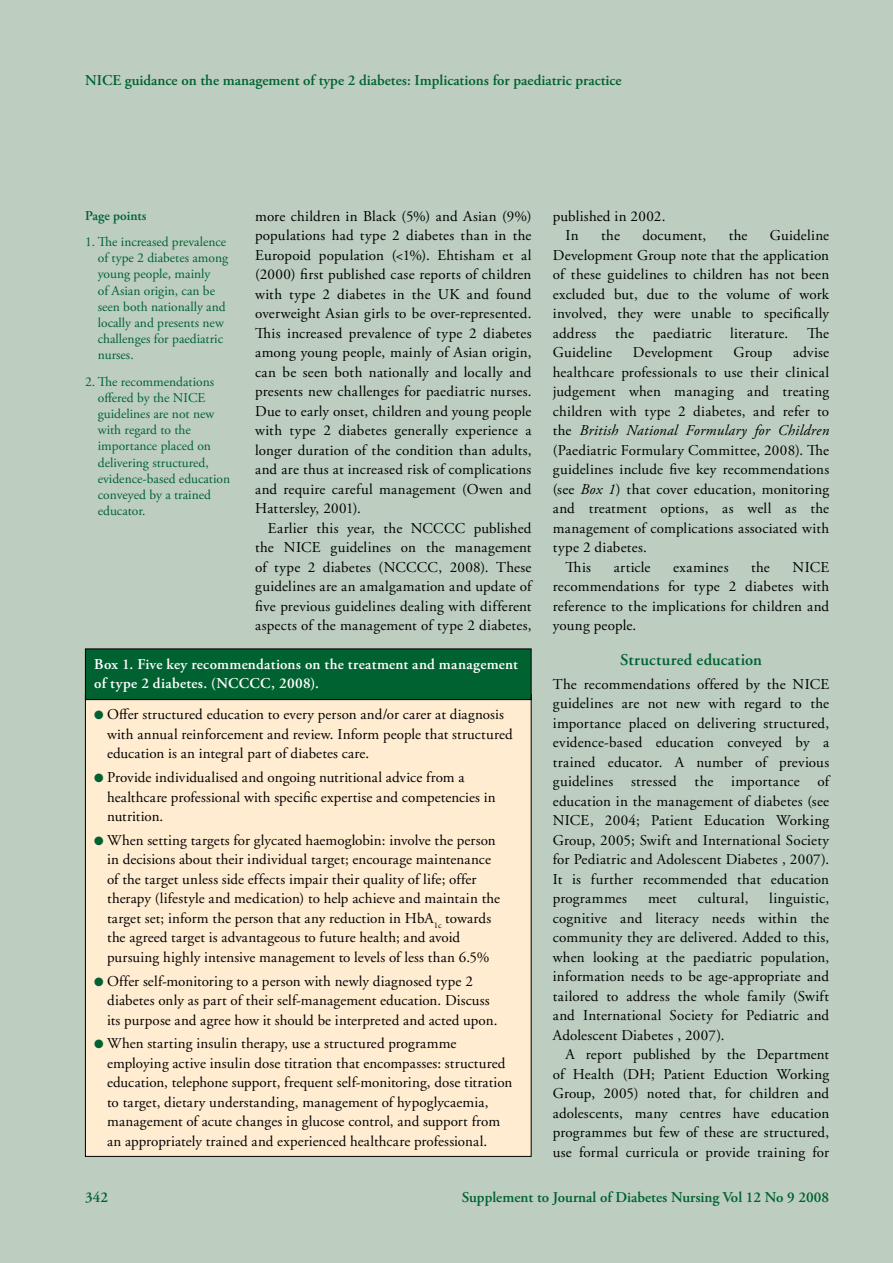
<style>
.page{position:relative;width:893px;height:1263px;background:#bdcec0}
.page>*{position:absolute;margin:0;border:0;box-sizing:border-box;transform-origin:0 0}
.t1{font:600 16.5px "Adobe Garamond";letter-spacing:.015em;color:#006231}
.t2{font:15px/19.5px "Adobe Garamond";letter-spacing:.01em;color:#000;text-align:justify}
.t3{font:15px/19.5px "Adobe Garamond Pro";letter-spacing:.01em;color:#000;text-align:justify}
.t4{font:600 15px "Adobe Garamond Pro";color:#006231}
.t5{font:600 15px/19.5px "Adobe Garamond Pro";letter-spacing:.02em;color:#fff}
.t6{font:italic 15px "Adobe Garamond Pro";letter-spacing:.015em;color:#000}
.t7{font:13.5px/16.2px "Adobe Garamond Pro";color:#006231}
.t8{font:600 13.5px "Adobe Garamond Pro";color:#006231}
.s1{color:#006231}
.s2{font-style:normal}
.s3{font-style:italic}
.s4{color:#002926}
</style>
<div class="page">
<div style="left:85px;top:695px;width:446px;height:461px;background:#ffecd1"></div>
<div style="left:85px;top:649px;width:446px;height:51px;background:#006231"></div>
<div style="left:85px;top:648px;width:446px;height:52px;border:1px solid #000"></div>
<p class="t4" style="left:85px;top:72px;width:538px">NICE guidance on the management of type 2 diabetes: Implications for paediatric practice</p>
<p class="t8" style="left:85px;top:208px;width:63px">Page points</p>
<p class="t7" style="left:98px;top:234px;width:132px;text-indent:-13px">1. The increased prevalence of type 2 diabetes among young people, mainly<br>of Asian origin, can be seen both nationally and locally and presents new challenges for paediatric nurses.</p>
<p class="t7" style="left:98px;top:374px;width:134px;text-indent:-13px">2. The recommendations offered by the NICE guidelines are not new with regard to the importance placed on delivering structured, evidence-based education conveyed by a trained educator.</p>
<p class="t3" style="left:255px;top:207px;width:278px">more children in Black (5%) and Asian (9%) populations had type 2 diabetes than in the Europoid population (&lt;1%). Ehtisham et al (2000) first published case reports of children with type 2 diabetes in the UK and found overweight Asian girls to be over-represented.<br>This increased prevalence of type 2 diabetes among young people, mainly of Asian origin, can be seen both nationally and locally and presents new challenges for paediatric nurses.<br>Due to early onset, children and young people with type 2 diabetes generally experience a longer duration of the condition than adults, and are thus at increased risk of complications and require careful management (Owen and Hattersley, 2001).</p>
<p class="t2" style="left:255px;top:519px;width:278px;text-indent:13px">Earlier this year, the NCCCC published the NICE guidelines on the management of type 2 diabetes (NCCCC, 2008). These guidelines are an amalgamation and update of five previous guidelines dealing with different aspects of the management of type 2 diabetes,</p>
<p class="t5" style="left:94px;top:654px;width:425px">Box 1. Five key recommendations on the treatment and management of type 2 diabetes. (NCCCC, 2008).</p>
<p class="t3" style="left:107px;top:705px;width:407px;text-align:left;text-indent:-13px"><span class="s1">●</span> Offer structured education to every person and/or carer at diagnosis with annual reinforcement and review. Inform people that structured education is an integral part of diabetes care.</p>
<p class="t3" style="left:107px;top:768px;width:390px;text-align:left;text-indent:-13px"><span class="s1">●</span> Provide individualised and ongoing nutritional advice from a healthcare professional with specific expertise and competencies in nutrition.</p>
<p class="t2" style="left:107px;top:831px;width:395px;text-align:left;text-indent:-13px"><span class="s1">●</span> When setting targets for glycated haemoglobin: involve the person in decisions about their individual target; encourage maintenance of the target unless side effects impair their quality of life; offer therapy (lifestyle and medication) to help achieve and maintain the target set; inform the person that any reduction in HbA<sub>1c</sub> towards the agreed target is advantageous to future health; and avoid pursuing highly intensive management to levels of less than 6.5%</p>
<p class="t2" style="left:107px;top:971px;width:392px;text-align:left;text-indent:-13px"><span class="s1">●</span> Offer self-monitoring to a person with newly diagnosed type 2 diabetes only as part of their self-management education. Discuss its purpose and agree how it should be interpreted and acted upon.</p>
<p class="t2" style="left:107px;top:1034px;width:407px;text-align:left;text-indent:-13px"><span class="s1">●</span> When starting insulin therapy, use a structured programme employing active insulin dose titration that encompasses: structured education, telephone support, frequent self-monitoring, dose titration to target, dietary understanding, management of hypoglycaemia, management of acute changes in glucose control, and support from an appropriately trained and experienced healthcare professional.</p>
<p class="t2" style="left:553px;top:207px;width:114px">published in 2002.</p>
<p class="t3" style="left:566px;top:226px;width:15px">In</p>
<p class="t3" style="left:601px;top:226px;width:20px">the</p>
<p class="t3" style="left:642px;top:226px;width:65px">document,</p>
<p class="t3" style="left:729px;top:226px;width:20px">the</p>
<p class="t3" style="left:553px;top:226px;width:278px;text-indent:217px">Guideline Development Group note that the application of these guidelines to children has not been excluded but, due to the volume of work involved, they were unable to specifically address</p>
<p class="t3" style="left:615px;top:324px;width:98px">the paediatric</p>
<p class="t3" style="left:730px;top:324px;width:60px">literature.</p>
<p class="t3" style="left:807px;top:324px;width:24px">The</p>
<p class="t3" style="left:553px;top:343px;width:61px">Guideline</p>
<p class="t3" style="left:633px;top:343px;width:81px">Development</p>
<p class="t3" style="left:733px;top:343px;width:40px">Group</p>
<p class="t3" style="left:793px;top:343px;width:38px">advise</p>
<p class="t3" style="left:553px;top:363px;width:278px">healthcare professionals to use their clinical</p>
<p class="t3" style="left:553px;top:382px;width:278px">judgement when managing and treating</p>
<p class="t3" style="left:553px;top:402px;width:278px">children with type 2 diabetes, and refer to</p>
<p class="t6" style="left:553px;top:421px;width:278px"><span class="s2">the</span> British National Formulary for Children</p>
<p class="t3" style="left:553px;top:441px;width:278px">(Paediatric Formulary Committee, 2008). The</p>
<p class="t3" style="left:553px;top:460px;width:278px">guidelines include five key recommendations</p>
<p class="t3" style="left:553px;top:480px;width:278px">(see <span class="s3">Box 1</span>) that cover education, monitoring</p>
<p class="t3" style="left:553px;top:499px;width:278px">and treatment options, as well as the</p>
<p class="t3" style="left:553px;top:519px;width:278px">management of complications associated with</p>
<p class="t3" style="left:553px;top:538px;width:95px">type 2 diabetes.</p>
<p class="t3" style="left:566px;top:558px;width:27px">This</p>
<p class="t3" style="left:614px;top:558px;width:38px">article</p>
<p class="t3" style="left:673px;top:558px;width:57px">examines</p>
<p class="t3" style="left:751px;top:558px;width:20px">the</p>
<p class="t3" style="left:553px;top:558px;width:278px;text-indent:240px">NICE recommendations for type 2 diabetes with reference to the implications for children and young people.</p>
<p class="t1" style="left:620px;top:650px;width:143px">Structured education</p>
<p class="t2" style="left:553px;top:675px;width:278px">The recommendations offered by the NICE guidelines are not new with regard to the importance placed on delivering structured, evidence-based education conveyed by a trained educator. A number of previous guidelines stressed the importance of education in the management of diabetes (see NICE, 2004; Patient Education Working Group, 2005; Swift and International Society for Pediatric and Adolescent Diabetes , 2007).<br>It is further recommended that education programmes</p>
<p class="t2" style="left:553px;top:889px;width:278px;text-indent:216px">linguistic, cognitive and literacy needs within the community they are delivered<span class="s4">.</span> Added to this, when looking at the paediatric population, information needs to be age-appropriate and tailored to address the whole family (Swift and International Society for Pediatric and Adolescent Diabetes , 2007).</p>
<p class="t3" style="left:553px;top:1045px;width:278px;text-indent:13px">A report published by the Department of Health (DH; Patient Eduction Working Group, 2005) noted that, for children and adolescents, many centres have education programmes but few of these are structured, use formal curricula or provide training for</p>
<p class="t2" style="left:648px;top:889px;width:30px">meet</p>
<p class="t2" style="left:698px;top:889px;width:52px">cultural,</p>
<p class="t4" style="left:85px;top:1188px;width:24px">342</p>
<p class="t4" style="left:462px;top:1188px;width:369px">Supplement to Journal of Diabetes Nursing Vol 12 No 9 2008</p>
</div>
